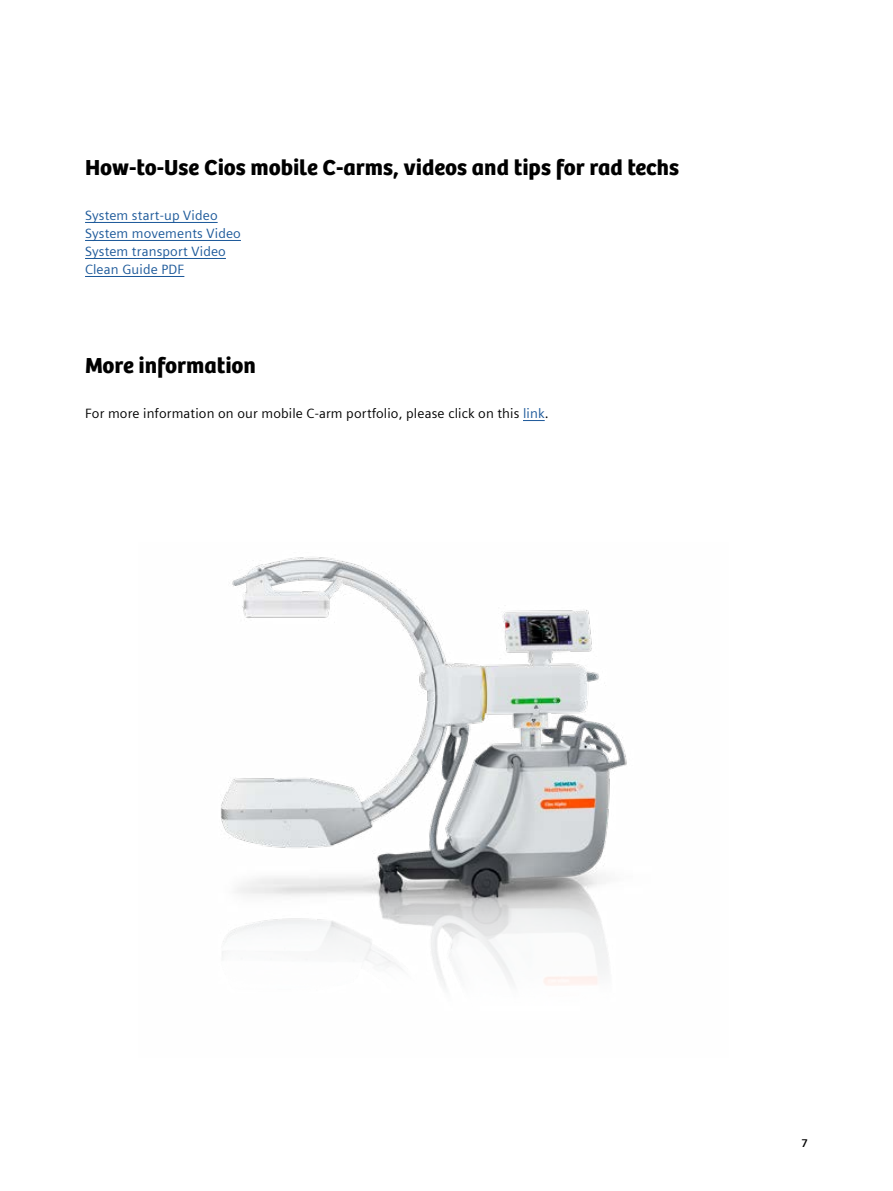
<style>
.page{position:relative;width:893px;height:1191px;background:#fff}
.page>*{position:absolute;margin:0;border:0;box-sizing:border-box;transform-origin:0 0}
.t1{font:22.5px "SH Bree Headline Regular";color:#000}
.t2{font:13.5px/18px "Siemens Sans";letter-spacing:.01em;color:#1b5899}
.t3{font:13.5px "Siemens Sans";letter-spacing:.01em;color:#000}
.t4{font:700 11.25px "Siemens Sans";color:#000}
.s1{color:#1b5899}
</style>
<div class="page">
<hr style="left:85px;top:222px;width:133px;height:1px;background:#1b5899">
<hr style="left:85px;top:240px;width:156px;height:1px;background:#1b5899">
<hr style="left:85px;top:258px;width:141px;height:1px;background:#1b5899">
<hr style="left:85px;top:276px;width:99px;height:1px;background:#1b5899">
<svg style="left:523px;top:420px;width:22px;height:1px"></svg>
<img style="left:221px;top:557px;width:406px;height:431px">
<h1 class="t1" style="left:85px;top:150px;width:596px">How-to-Use Cios mobile C-arms, videos and tips for rad techs</h1>
<p class="t2" style="left:85px;top:205px;width:157px">System start-up Video<br>System movements Video<br>System transport Video<br>Clean Guide PDF</p>
<h1 class="t1" style="left:85px;top:348px;width:172px">More information</h1>
<p class="t3" style="left:85px;top:403px;width:465px">For more information on our mobile C-arm portfolio, please click on this <span class="s1">link</span>.</p>
<p class="t4" style="left:801px;top:1134px;width:8px">7</p>
</div>
